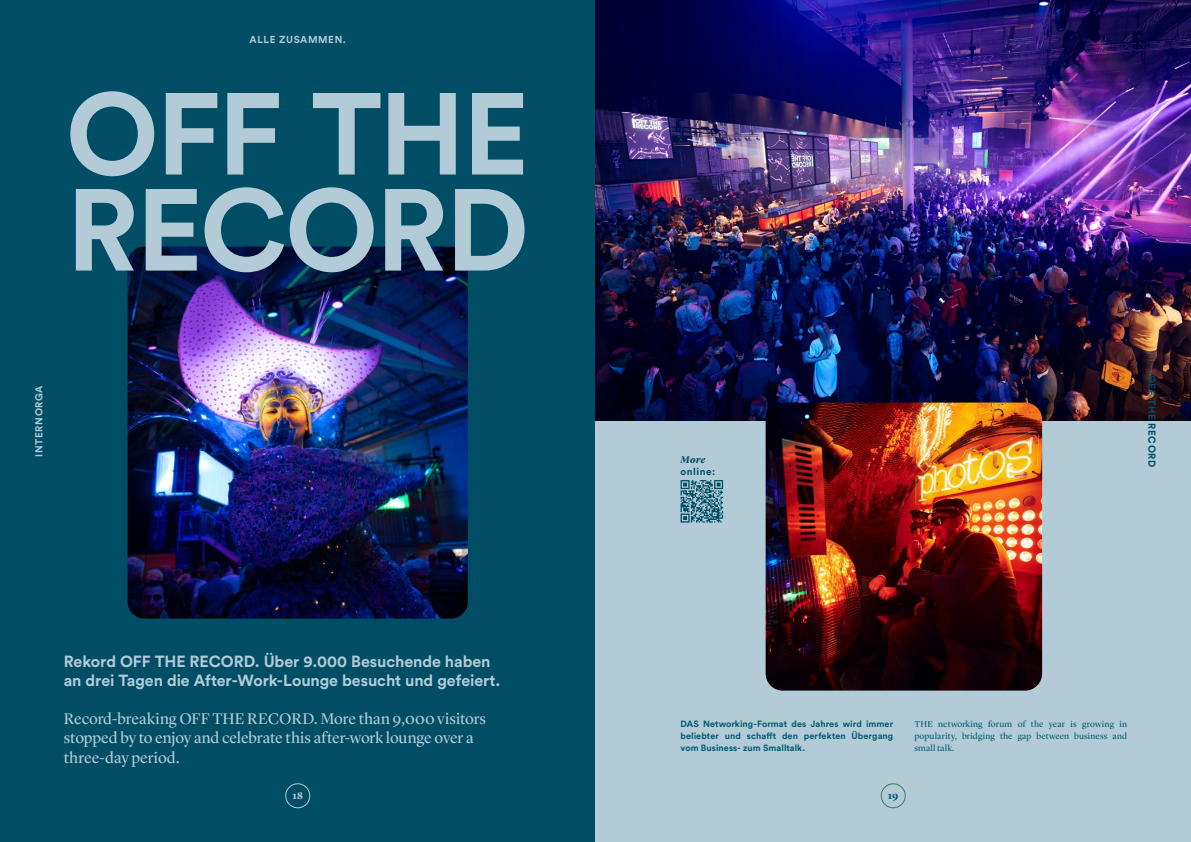
<style>
.page{position:relative;width:1191px;height:842px;background:#fff}
.page>*{position:absolute;margin:0;border:0;box-sizing:border-box;transform-origin:0 0}
.t1{font:700 115px/96px "Circular Std";letter-spacing:-.02em;color:#b3cbd7}
.t2{font:16px/19.2px "Lyon Display";letter-spacing:-.005em;color:#b3cbd7}
.t3{font:700 16px/19.2px "Circular Std";letter-spacing:-.005em;color:#b3cbd7}
.t4{font:700 10px "Circular Std";letter-spacing:.06em;color:#b3cbd7}
.t5{font:700 10px "Circular Std";letter-spacing:.06em;color:#004e66}
.t6{font:italic 700 10px "Lyon Display";color:#004e66}
.t7{font:700 10px "Lyon Display";color:#b3cbd7}
.t8{font:700 10px "Lyon Display";color:#005c73}
.t9{font:700 9px/12px "Circular Std";letter-spacing:.01em;color:#005c73;text-align:justify}
.t10{font:9px/12px "Lyon Display";letter-spacing:.015em;color:#005c73;text-align:justify}
</style>
<div class="page">
<div style="left:0;top:0;width:595px;height:842px;background:#004e66"></div>
<div style="left:595px;top:0;width:596px;height:842px;background:#b3cbd7"></div>
<div style="left:285px;top:783px;width:25px;height:25px;border:1px solid #b3cbd7;border-radius:50%"></div>
<div style="left:881px;top:783px;width:24px;height:25px;border:1px solid #348353;border-radius:50%"></div>
<img style="left:595px;top:0;width:596px;height:421px">
<img style="left:128px;top:247px;width:340px;height:372px">
<img style="left:765px;top:403px;width:277px;height:288px">
<svg style="left:680px;top:480px;width:43px;height:43px"></svg>
<p class="t4" style="left:249px;top:33px;width:98px">ALLE ZUSAMMEN.</p>
<h1 class="t1" style="left:66px;top:84px;width:465px">OFF THE<br>RECORD</h1>
<p class="t4" style="left:33px;top:457px;width:73px;rotate:-90deg">INTERNORGA</p>
<p class="t6" style="left:680px;top:452px;width:26px">More</p>
<p class="t5" style="left:680px;top:465px;width:36px">online:</p>
<p class="t5" style="left:1158px;top:375px;width:94px;rotate:90deg">OFF THE RECORD</p>
<p class="t3" style="left:64px;top:651px;width:438px">Rekord OFF THE RECORD. Über 9.000 Besuchende haben an drei Tagen die After-Work-Lounge besucht und gefeiert.</p>
<p class="t2" style="left:64px;top:708px;width:424px">Record-breaking OFF THE RECORD. More than 9,000 visitors stopped by to enjoy and celebrate this after-work lounge over a three-day period.</p>
<p class="t9" style="left:680px;top:717px;width:214px">DAS Networking-Format des Jahres wird immer beliebter und schafft den perfekten Übergang vom Business- zum Smalltalk.</p>
<p class="t7" style="left:292px;top:788px;width:12px">18</p>
<p class="t8" style="left:888px;top:788px;width:12px">19</p>
<p class="t10" style="left:914px;top:717px;width:214px">THE networking forum of the year is growing in popularity, bridging the gap between business and small talk.</p>
</div>
